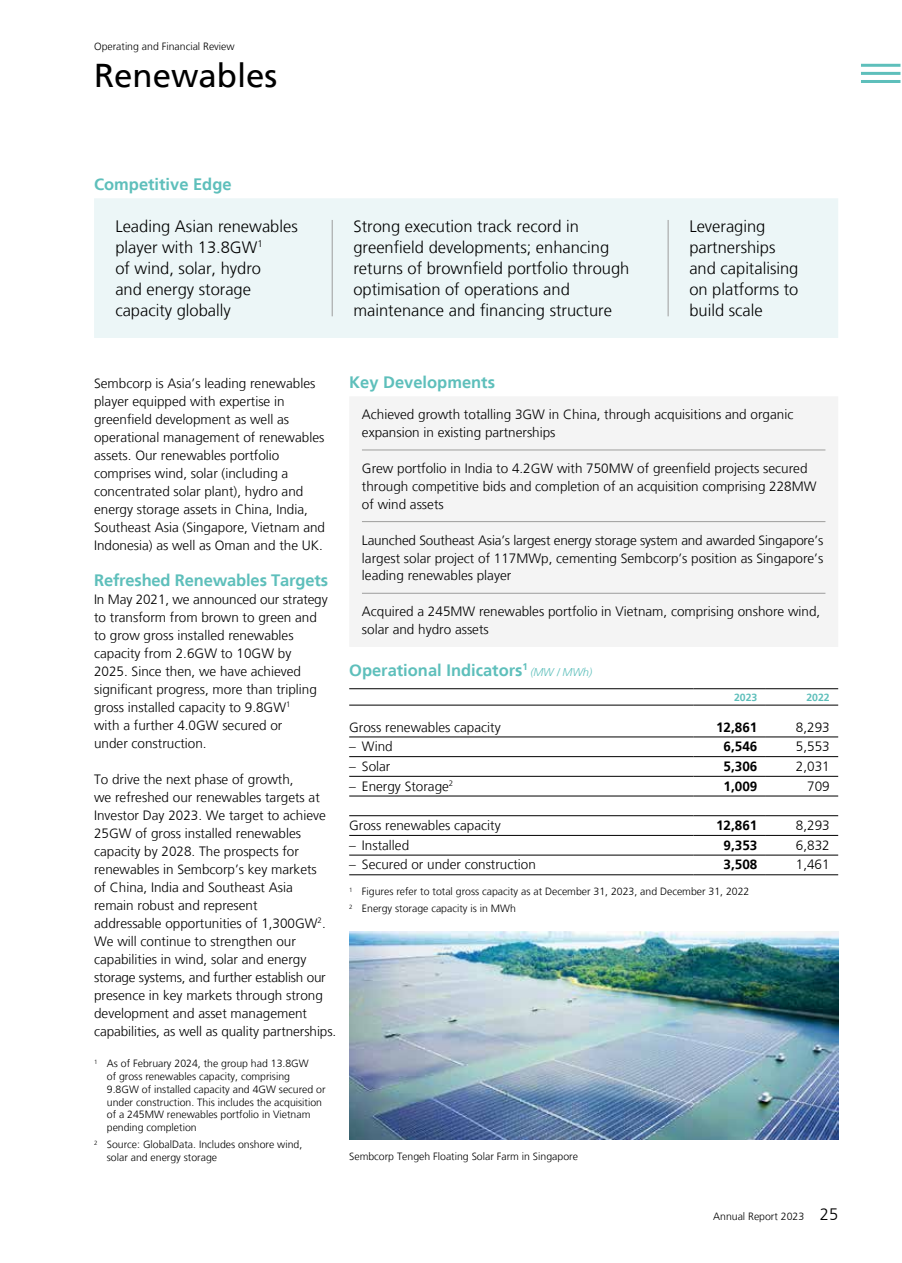
<style>
.page{position:relative;width:902px;height:1263px;background:#fff}
.page>*{position:absolute;margin:0;border:0;box-sizing:border-box;transform-origin:0 0}
.t1{font:33px "Frutiger LT";color:#000}
.t2{font:300 16.5px/21px "Frutiger LT";color:#000}
.t3{font:700 16.5px "Frutiger LT";color:#5ebfbb}
.t4{font:300 13.5px/18px "Frutiger LT";color:#000}
.t5{font:700 13.5px "Frutiger LT";color:#000}
.t6{font:italic 300 11.25px "Frutiger LT";color:#5ebfbb}
.t7{font:300 10.5px/12.8px "Frutiger LT";color:#000}
.t8{font:700 10.5px "Frutiger LT";color:#5ebfbb}
.s1{font-size:16.5px}
</style>
<div class="page">
<img style="left:349px;top:931px;width:489px;height:209px">
<div style="left:94px;top:198px;width:744px;height:140px;background:#ecf6f7"></div>
<hr style="left:332px;top:220px;width:1px;height:96px;background:#9d9d9c">
<hr style="left:668px;top:220px;width:1px;height:96px;background:#9d9d9c">
<div style="left:350px;top:397px;width:488px;height:250px;background:#f4f4f4"></div>
<hr style="left:362px;top:450px;width:463px;height:1px;background:#9d9d9c">
<hr style="left:362px;top:521px;width:463px;height:1px;background:#9d9d9c">
<hr style="left:362px;top:593px;width:463px;height:1px;background:#9d9d9c">
<hr style="left:349px;top:737px;width:345px;height:1px;background:#000">
<hr style="left:694px;top:737px;width:72px;height:1px;background:#000">
<hr style="left:349px;top:756px;width:345px;height:1px;background:#000">
<hr style="left:694px;top:756px;width:72px;height:1px;background:#000">
<hr style="left:766px;top:756px;width:72px;height:1px;background:#000">
<hr style="left:349px;top:776px;width:345px;height:1px;background:#000">
<hr style="left:694px;top:776px;width:72px;height:1px;background:#000">
<hr style="left:766px;top:776px;width:72px;height:1px;background:#000">
<hr style="left:349px;top:796px;width:345px;height:1px;background:#000">
<hr style="left:694px;top:796px;width:72px;height:1px;background:#000">
<hr style="left:766px;top:796px;width:72px;height:1px;background:#000">
<hr style="left:349px;top:815px;width:345px;height:1px;background:#000">
<hr style="left:694px;top:815px;width:72px;height:1px;background:#000">
<hr style="left:766px;top:815px;width:72px;height:1px;background:#000">
<hr style="left:349px;top:835px;width:345px;height:1px;background:#000">
<hr style="left:694px;top:835px;width:72px;height:1px;background:#000">
<hr style="left:349px;top:855px;width:345px;height:1px;background:#000">
<hr style="left:694px;top:855px;width:72px;height:1px;background:#000">
<hr style="left:766px;top:855px;width:72px;height:1px;background:#000">
<hr style="left:349px;top:874px;width:345px;height:1px;background:#000">
<hr style="left:694px;top:874px;width:72px;height:1px;background:#000">
<hr style="left:766px;top:874px;width:72px;height:1px;background:#000">
<hr style="left:766px;top:688px;width:72px;height:1px;background:#000">
<hr style="left:766px;top:705px;width:72px;height:1px;background:#000">
<hr style="left:766px;top:737px;width:72px;height:1px;background:#000">
<hr style="left:766px;top:835px;width:72px;height:1px;background:#000">
<hr style="left:349px;top:688px;width:345px;height:1px;background:#000">
<hr style="left:349px;top:705px;width:345px;height:1px;background:#000">
<hr style="left:694px;top:705px;width:72px;height:1px;background:#000">
<hr style="left:694px;top:688px;width:72px;height:1px;background:#000">
<hr style="left:861px;top:64px;width:39px;height:3px;background:#5ebfbb">
<hr style="left:861px;top:72px;width:39px;height:3px;background:#5ebfbb">
<hr style="left:861px;top:80px;width:39px;height:3px;background:#5ebfbb">
<p class="t7" style="left:94px;top:40px;width:142px">Operating and Financial Review</p>
<h1 class="t1" style="left:94px;top:56px;width:185px">Renewables</h1>
<p class="t3" style="left:94px;top:174px;width:139px">Competitive Edge</p>
<p class="t2" style="left:115px;top:216px;width:184px">Leading Asian renewables player with 13.8GW<sup>1<br></sup>of wind, solar, hydro<br>and energy storage capacity globally</p>
<p class="t2" style="left:353px;top:216px;width:277px">Strong execution track record in greenfield developments; enhancing returns of brownfield portfolio through optimisation of operations and maintenance and financing structure</p>
<p class="t2" style="left:689px;top:216px;width:111px">Leveraging partnerships and capitalising on platforms to build scale</p>
<p class="t4" style="left:94px;top:374px;width:233px">Sembcorp is Asia’s leading renewables player equipped with expertise in greenfield development as well as operational management of renewables assets. Our renewables portfolio comprises wind, solar (including a concentrated solar plant), hydro and energy storage assets in China, India, Southeast Asia (Singapore, Vietnam and Indonesia) as well as Oman and the UK.</p>
<p class="t3" style="left:94px;top:570px;width:235px">Refreshed Renewables Targets</p>
<p class="t4" style="left:94px;top:590px;width:235px">In May 2021, we announced our strategy to transform from brown to green and to grow gross installed renewables capacity from 2.6GW to 10GW by 2025. Since then, we have achieved significant progress, more than tripling gross installed capacity to 9.8GW<sup>1<br></sup>with a further 4.0GW secured or<br>under construction.</p>
<p class="t4" style="left:94px;top:770px;width:244px">To drive the next phase of growth,<br>we refreshed our renewables targets at Investor Day 2023. We target to achieve 25GW of gross installed renewables capacity by 2028. The prospects for renewables in Sembcorp’s key markets<br>of China, India and Southeast Asia<br>remain robust and represent<br>addressable opportunities of 1,300GW<sup>2</sup>.<br>We will continue to strengthen our capabilities in wind, solar and energy storage systems, and further establish our presence in key markets through strong development and asset management capabilities, as well as quality partnerships.</p>
<p class="t7" style="left:107px;top:1057px;width:220px;text-indent:-13px"><sup>1</sup> As of February 2024, the group had 13.8GW<br>of gross renewables capacity, comprising<br>9.8GW of installed capacity and 4GW secured or under construction. This includes the acquisition of a 245MW renewables portfolio in Vietnam pending completion</p>
<p class="t7" style="left:107px;top:1138px;width:197px;text-indent:-13px"><sup>2</sup> Source: GlobalData. Includes onshore wind, solar and energy storage</p>
<p class="t3" style="left:349px;top:372px;width:147px">Key Developments</p>
<p class="t4" style="left:362px;top:406px;width:433px">Achieved growth totalling 3GW in China, through acquisitions and organic expansion in existing partnerships</p>
<p class="t4" style="left:362px;top:459px;width:456px">Grew portfolio in India to 4.2GW with 750MW of greenfield projects secured through competitive bids and completion of an acquisition comprising 228MW of wind assets</p>
<p class="t4" style="left:362px;top:531px;width:463px;text-align:justify">Launched Southeast Asia’s largest energy storage system and awarded Singapore’s largest solar project of 117MWp, cementing Sembcorp’s position as Singapore’s leading renewables player</p>
<p class="t4" style="left:362px;top:603px;width:460px">Acquired a 245MW renewables portfolio in Vietnam, comprising onshore wind, solar and hydro assets</p>
<p class="t3" style="left:349px;top:660px;width:180px">Operational Indicators<sup>1</sup></p>
<p class="t6" style="left:531px;top:665px;width:63px">(MW / MWh)</p>
<p class="t8" style="left:734px;top:691px;width:25px">2023</p>
<p class="t8" style="left:806px;top:691px;width:25px">2022</p>
<p class="t4" style="left:349px;top:718px;width:153px">Gross renewables capacity</p>
<p class="t5" style="left:716px;top:719px;width:43px">12,861</p>
<p class="t4" style="left:796px;top:718px;width:35px">8,293</p>
<p class="t4" style="left:349px;top:738px;width:45px">– Wind</p>
<p class="t5" style="left:724px;top:739px;width:35px">6,546</p>
<p class="t4" style="left:796px;top:738px;width:35px">5,553</p>
<p class="t4" style="left:349px;top:757px;width:43px">– Solar</p>
<p class="t5" style="left:724px;top:758px;width:35px">5,306</p>
<p class="t4" style="left:796px;top:757px;width:35px">2,031</p>
<p class="t4" style="left:349px;top:777px;width:106px">– Energy Storage<sup>2</sup></p>
<p class="t5" style="left:724px;top:778px;width:35px">1,009</p>
<p class="t4" style="left:807px;top:777px;width:24px">709</p>
<p class="t4" style="left:349px;top:817px;width:153px">Gross renewables capacity</p>
<p class="t5" style="left:716px;top:817px;width:43px">12,861</p>
<p class="t4" style="left:796px;top:817px;width:35px">8,293</p>
<p class="t4" style="left:349px;top:836px;width:62px">– Installed</p>
<p class="t5" style="left:724px;top:837px;width:35px">9,353</p>
<p class="t4" style="left:796px;top:836px;width:35px">6,832</p>
<p class="t4" style="left:349px;top:856px;width:188px">– Secured or under construction</p>
<p class="t5" style="left:724px;top:857px;width:35px">3,508</p>
<p class="t4" style="left:796px;top:856px;width:35px">1,461</p>
<p class="t7" style="left:349px;top:883px;width:402px;line-height:17px"><sup>1</sup> Figures refer to total gross capacity as at December 31, 2023, and December 31, 2022<br><sup>2</sup> Energy storage capacity is in MWh</p>
<p class="t7" style="left:349px;top:1150px;width:230px">Sembcorp Tengeh Floating Solar Farm in Singapore</p>
<p class="t7" style="left:713px;top:1210px;width:127px">Annual Report 2023 <span class="s1">25</span></p>
</div>
